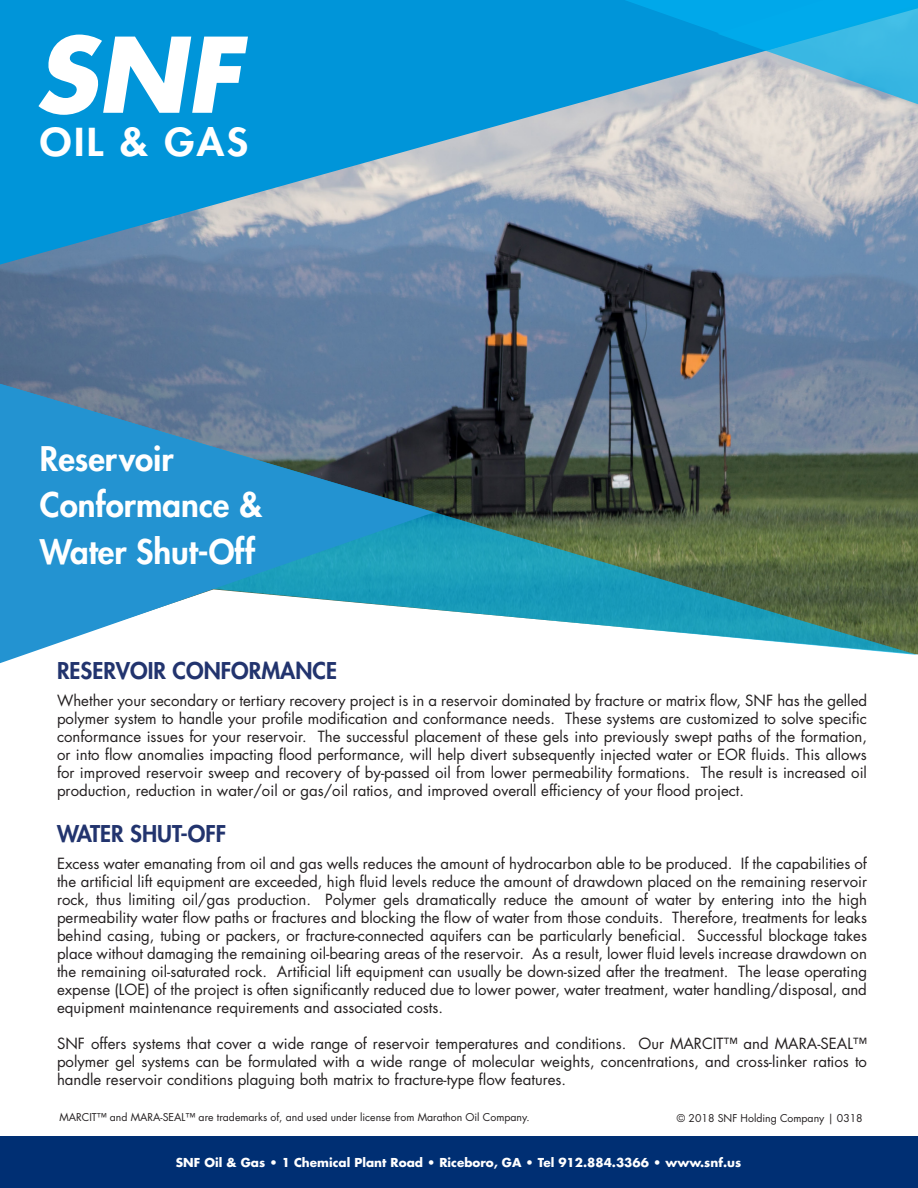
<style>
.page{position:relative;width:918px;height:1188px;background:#fff}
.page>*{position:absolute;margin:0;border:0;box-sizing:border-box;transform-origin:0 0}
.Bullets{font:800 37.5px "Futura Std";letter-spacing:.06em;color:#fff;scale:1.08 1}
.Bullets-2{font:800 33px/46.5px "Futura Std";color:#fff}
.Bullets-3{font:800 22.5px "Futura Std";color:#22346e}
.Bullets-4{font:15px/18px "Futura Std";color:#231f20;text-align:justify}
.t1{font:700 12px "Futura Std";color:#fff}
.body{font:10.5px "Futura Std";color:#231f20}
</style>
<div class="page">
<img style="left:0;top:265px;width:918px;height:119px">
<svg style="left:0;top:0;width:918px;height:265px;background:#569ec6"></svg>
<svg style="left:399px;top:0;width:519px;height:146px;background:#66b0d3"></svg>
<svg style="left:515px;top:0;width:403px;height:110px;background:#62b2d5"></svg>
<svg style="left:548px;top:0;width:370px;height:50px;background:#0aa4e2"></svg>
<svg style="left:38px;top:35px;width:210px;height:80px"></svg>
<svg style="left:434px;top:384px;width:484px;height:271px;background:#567773"></svg>
<svg style="left:0;top:384px;width:434px;height:279px;fill:#2393d1"></svg>
<div style="left:0;top:1137px;width:918px;height:51px;background:#002f73"></div>
<p class="Bullets" style="left:40px;top:118px;width:194px">OIL &amp; GAS</p>
<p class="Bullets-2" style="left:40px;top:436px;width:135px">Reservoir</p>
<p class="Bullets-2" style="left:40px;top:482px;width:224px">Conformance &amp;<br>Water Shut-Off</p>
<p class="Bullets-3" style="left:57px;top:656px;width:282px">RESERVOIR CONFORMANCE</p>
<p class="Bullets-4" style="left:57px;top:692px;width:812px">Whether your secondary or tertiary recovery project is in a reservoir dominated by fracture or matrix flow, SNF has the gelled polymer system to handle your profile modification and conformance needs. These systems are customized to solve specific conformance issues for your reservoir. The successful placement of these gels into previously swept paths of the formation, or into flow anomalies impacting flood performance, will help divert subsequently injected water or EOR fluids. This allows for improved reservoir sweep and recovery of by-passed oil from lower permeability formations. The result is increased oil production, reduction in water/oil or gas/oil ratios, and improved overall efficiency of your flood project.</p>
<p class="Bullets-3" style="left:57px;top:820px;width:171px">WATER SHUT-OFF</p>
<p class="Bullets-4" style="left:57px;top:855px;width:812px">Excess water emanating from oil and gas wells reduces the amount of hydrocarbon able to be produced. If the capabilities of the artificial lift equipment are exceeded, high fluid levels reduce the amount of drawdown placed on the remaining reservoir rock, thus limiting oil/gas production. Polymer gels dramatically reduce the amount of water by entering into the high permeability water flow paths or fractures and blocking the flow of water from those conduits. Therefore, treatments for leaks behind casing, tubing or packers, or fracture-connected aquifers can be particularly beneficial. Successful blockage takes place without damaging the remaining oil-bearing areas of the reservoir. As a result, lower fluid levels increase drawdown on the remaining oil-saturated rock. Artificial lift equipment can usually be down-sized after the treatment. The lease operating expense (LOE) of the project is often significantly reduced due to lower power, water treatment, water handling/disposal, and equipment maintenance requirements and associated costs.</p>
<p class="Bullets-4" style="left:57px;top:1035px;width:812px">SNF offers systems that cover a wide range of reservoir temperatures and conditions. Our MARCIT™ and MARA-SEAL™ polymer gel systems can be formulated with a wide range of molecular weights, concentrations, and cross-linker ratios to handle reservoir conditions plaguing both matrix to fracture-type flow features.</p>
<p class="body" style="left:59px;top:1110px;width:472px">MARCIT™ and MARA-SEAL™ are trademarks of, and used under license from Marathon Oil Company.</p>
<p class="body" style="left:677px;top:1112px;width:187px">© 2018 SNF Holding Company | 0318</p>
<p class="t1" style="left:176px;top:1154px;width:567px">SNF Oil &amp; Gas • 1 Chemical Plant Road • Riceboro, GA • Tel 912.884.3366 • www.snf.us</p>
</div>
